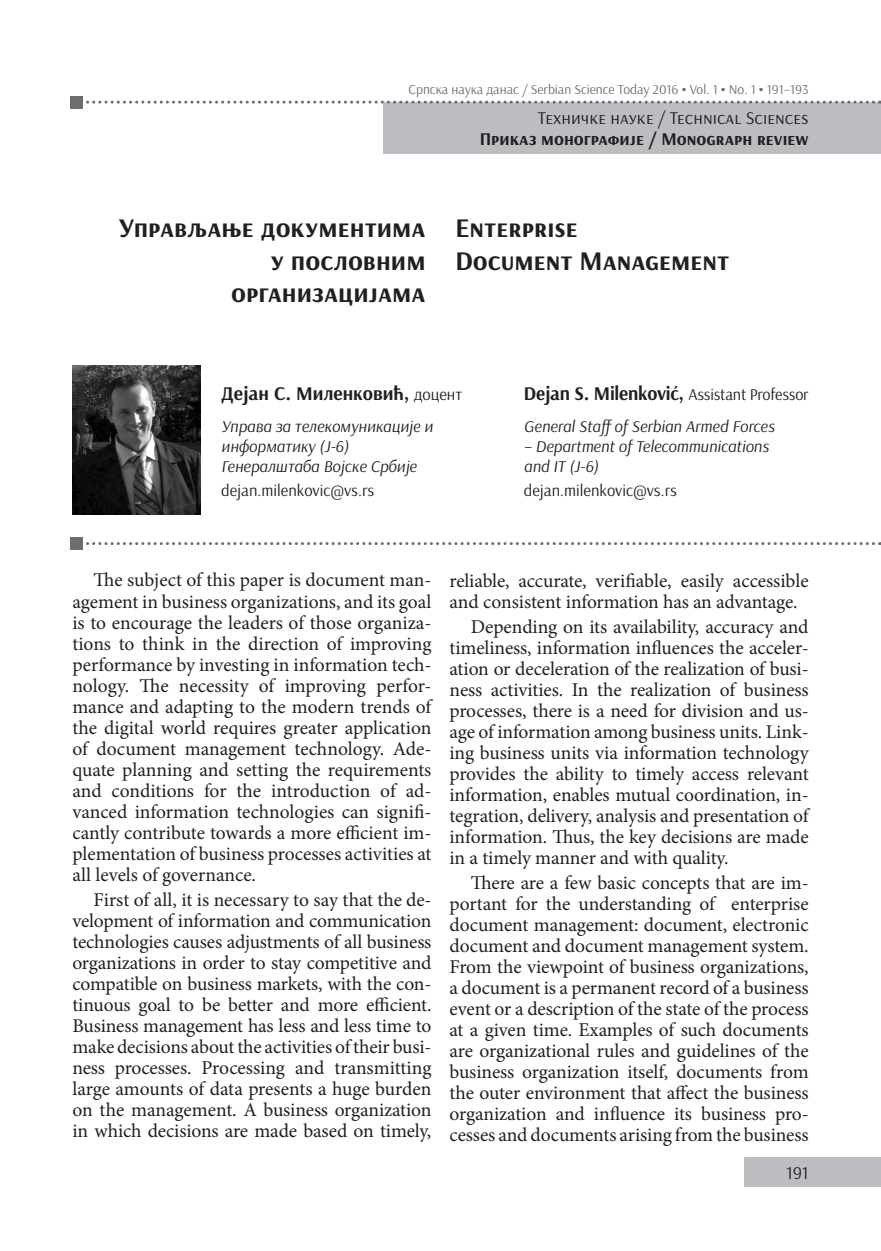
<style>
.page{position:relative;width:881px;height:1251px;background:#fff}
.page>*{position:absolute;margin:0;border:0;box-sizing:border-box;transform-origin:0 0}
.t1{font:700 27px/32.4px "Arsenal";color:#231f20;text-align:right}
.t2{font:19.5px/21px "Minion Pro";letter-spacing:-.005em;color:#231f20;text-align:justify}
.t3{font:700 19.5px "Arsenal";letter-spacing:-.01em;color:#231f20}
.t4{font:18px "Arsenal";color:#231f20}
.t5{font:700 18px "Arsenal";color:#231f20}
.t6{font:italic 16.5px/19.8px "Arsenal";color:#231f20}
.t7{font:16.5px "Arsenal";color:#231f20}
.t8{font:13.5px "Arsenal";color:#6c6d70}
.s1{font-family:"Times New Roman"}
.s2{font-weight:400;font-size:16.5px}
</style>
<div class="page">
<svg style="left:86px;top:542px;width:787px;height:3px"></svg>
<div style="left:71px;top:537px;width:12px;height:12px;background:#6c6d70"></div>
<div style="left:744px;top:1157px;width:136px;height:29px;background:#bcbdc0"></div>
<div style="left:383px;top:102px;width:497px;height:51px;background:#bcbdc0"></div>
<img style="left:72px;top:366px;width:128px;height:148px">
<svg style="left:86px;top:101px;width:787px;height:3px"></svg>
<div style="left:71px;top:96px;width:12px;height:12px;background:#6c6d70"></div>
<p class="t8" style="left:408px;top:81px;width:401px">Српска наука данас / Serbian Science Today 2016 <span class="s1">▪</span> Vol. 1 <span class="s1">▪</span> No. 1 <span class="s1">▪</span> 191–193</p>
<p class="t4" style="left:537px;top:106px;width:272px">Техничке науке / Technical Sciences</p>
<p class="t5" style="left:479px;top:128px;width:330px">Приказ монографије / monograph review</p>
<h1 class="t1" style="left:118px;top:213px;width:308px">Управљање документима у пословним организацијама</h1>
<h1 class="t1" style="left:455px;top:213px;width:275px;text-align:left">Enterprise<br>Document Management</h1>
<p class="t3" style="left:221px;top:381px;width:242px">Дејан С. Миленковић, <span class="s2">доцент</span></p>
<p class="t6" style="left:221px;top:417px;width:213px">Управа за телекомуникације и информатику (J-6)<br>Генералштаба Војске Србије</p>
<p class="t7" style="left:221px;top:480px;width:154px">dejan.milenkovic@vs.rs</p>
<p class="t3" style="left:523px;top:381px;width:286px">Dejan S. Milenković, <span class="s2">Assistant Professor</span></p>
<p class="t6" style="left:523px;top:417px;width:252px">General Staff of Serbian Armed Forces</p>
<p class="t6" style="left:523px;top:436px;width:246px">– Department of Telecommunications and IT (J-6)</p>
<p class="t7" style="left:523px;top:480px;width:154px">dejan.milenkovic@vs.rs</p>
<p class="t2" style="left:72px;top:569px;width:360px;text-indent:21px">The subject of this paper is document man&shy;agement in business organizations, and its goal is to encourage the leaders of those organiza&shy;tions to think in the direction of improving performance by investing in information tech&shy;nology. The necessity of improving perfor&shy;mance and adapting to the modern trends of the digital world requires greater application of document management technology. Ade&shy;quate planning and setting the requirements and conditions for the introduction of ad&shy;vanced information technologies can signifi&shy;cantly contribute towards a more efficient im&shy;plementation of business processes activities at all levels of governance.</p>
<p class="t2" style="left:72px;top:889px;width:360px;text-indent:21px">First of all, it is necessary to say that the de&shy;velopment of information and communication technologies causes adjustments of all business organizations in order to stay competitive and compatible on business markets, with the con&shy;tinuous goal to be better and more efficient.<br>Business management has less and less time to make decisions about the activities of their busi&shy;ness processes. Processing and transmitting large amounts of data presents a huge burden on the management. A business organization in which decisions are made based on timely,</p>
<p class="t2" style="left:449px;top:569px;width:360px">reliable, accurate, verifiable, easily accessible and consistent information has an advantage.</p>
<p class="t2" style="left:449px;top:616px;width:360px;text-indent:21px">Depending on its availability, accuracy and timeliness, information influences the acceler&shy;ation or deceleration of the realization of busi&shy;ness activities. In the realization of business processes, there is a need for division and us&shy;age of information among business units. Link&shy;ing business units via information technology provides the ability to timely access relevant information, enables mutual coordination, in&shy;tegration, delivery, analysis and presentation of information. Thus, the key decisions are made in a timely manner and with quality.</p>
<p class="t2" style="left:449px;top:872px;width:360px;text-indent:21px">There are a few basic concepts that are im&shy;portant for the understanding of enterprise document management: document, electronic document and document management system.<br>From the viewpoint of business organizations, a document is a permanent record of a business event or a description of the state of the process at a given time. Examples of such documents are organizational rules and guidelines of the business organization itself, documents from the outer environment that affect the business organization and influence its business pro&shy;cesses and documents arising from the business</p>
<p class="t4" style="left:785px;top:1161px;width:24px">191</p>
</div>
